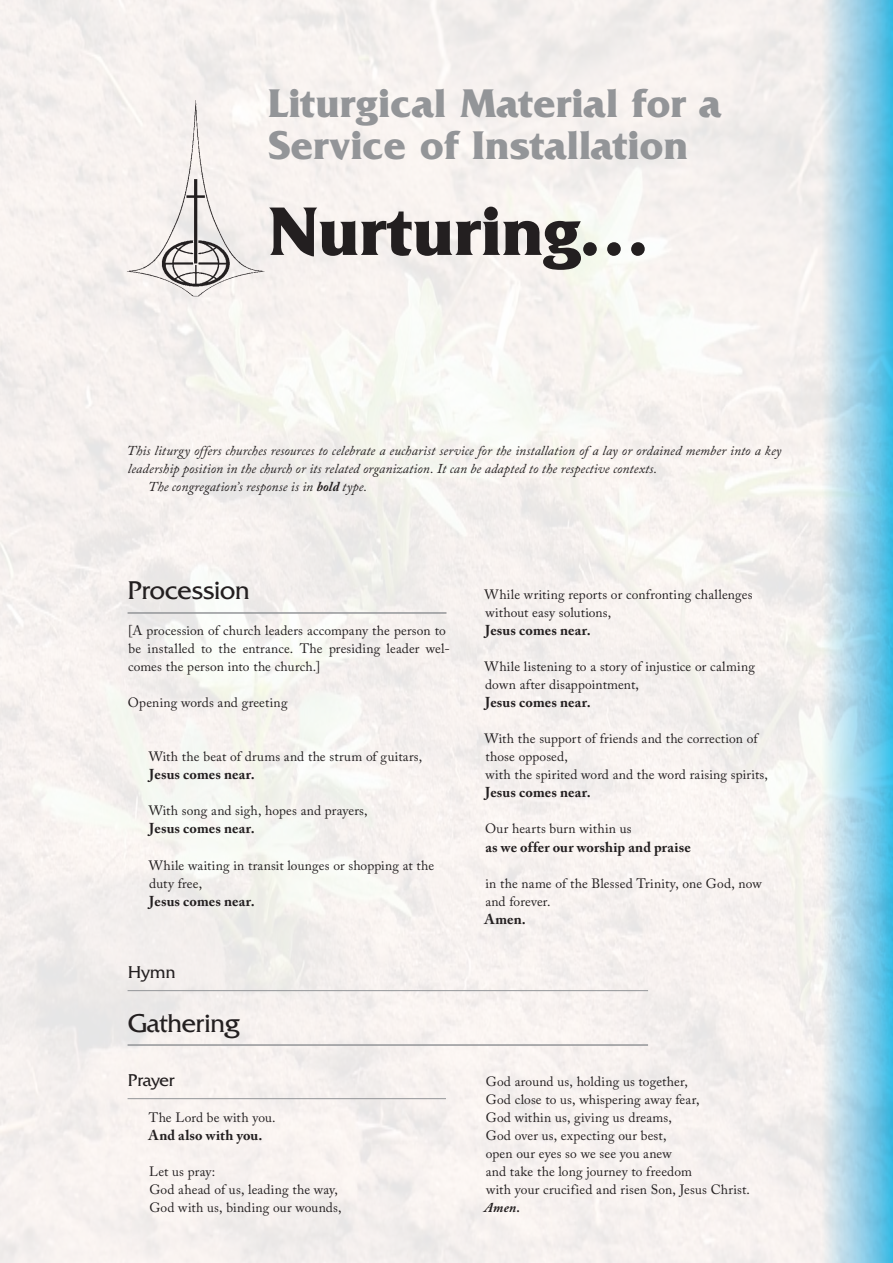
<style>
.page{position:relative;width:893px;height:1263px;background:#fff}
.page>*{position:absolute;margin:0;border:0;box-sizing:border-box;transform-origin:0 0}
.t1{font:700 72px "Friz Quadrata";color:#231f20}
.t2{font:700 42px/42px "Friz Quadrata";letter-spacing:.005em;color:#939598}
.t3{font:27px "Friz Quadrata";letter-spacing:-.01em;color:#231f20}
.t4{font:18px "Friz Quadrata";letter-spacing:-.005em;color:#231f20}
.t5{font:700 14.25px "Adobe Caslon Pro";letter-spacing:.01em;color:#231f20}
.t6{font:13.5px/18px "Adobe Caslon Pro";letter-spacing:.01em;color:#231f20}
.t7{font:italic 13.5px "Adobe Caslon Pro";letter-spacing:.005em;color:#231f20}
.t8{font:italic 700 13.5px "Adobe Caslon Pro";color:#231f20}
.s1{font-weight:700}
</style>
<div class="page">
<div style="left:821px;top:0;width:72px;height:1263px;background:linear-gradient(to right,#faefee,#42b9e4)"></div>
<hr style="left:128px;top:612px;width:318px;height:2px;background:#939598">
<img style="left:115px;top:85px;width:161px;height:224px">
<hr style="left:128px;top:990px;width:520px;height:1px;background:#939598">
<hr style="left:128px;top:1044px;width:520px;height:2px;background:#939598">
<hr style="left:128px;top:1098px;width:318px;height:1px;background:#939598">
<h2 class="t2" style="left:268px;top:83px;width:455px">Liturgical Material for a<br>Service of Installation</h2>
<h1 class="t1" style="left:268px;top:192px;width:383px">Nurturing…</h1>
<p class="t7" style="left:127px;top:443px;width:656px">This liturgy offers churches resources to celebrate a eucharist service for the installation of a lay or ordained member into a key</p>
<p class="t7" style="left:128px;top:461px;width:531px">leadership position in the church or its related organization. It can be adapted to the respective contexts.</p>
<p class="t7" style="left:148px;top:479px;width:221px">The congregation’s response is in <span class="s1">bold</span> type.</p>
<h3 class="t3" style="left:128px;top:576px;width:124px">Procession</h3>
<p class="t6" style="left:128px;top:622px;width:323px">[A procession of church leaders accompany the person to be installed to the entrance. The presiding leader wel&shy;comes the person into the church.]</p>
<p class="t6" style="left:128px;top:694px;width:161px">Opening words and greeting</p>
<p class="t6" style="left:149px;top:748px;width:275px">With the beat of drums and the strum of guitars,</p>
<p class="t5" style="left:149px;top:766px;width:107px">Jesus comes near.</p>
<p class="t6" style="left:149px;top:802px;width:220px">With song and sigh, hopes and prayers,</p>
<p class="t5" style="left:149px;top:820px;width:107px">Jesus comes near.</p>
<p class="t6" style="left:149px;top:856px;width:287px">While waiting in transit lounges or shopping at the duty free,</p>
<p class="t5" style="left:149px;top:892px;width:107px">Jesus comes near.</p>
<h3 class="t4" style="left:128px;top:961px;width:49px">Hymn</h3>
<h3 class="t3" style="left:128px;top:1008px;width:113px">Gathering</h3>
<h3 class="t4" style="left:128px;top:1069px;width:48px">Prayer</h3>
<p class="t6" style="left:149px;top:1108px;width:128px">The Lord be with you.</p>
<p class="t5" style="left:149px;top:1126px;width:115px">And also with you.</p>
<p class="t6" style="left:149px;top:1162px;width:194px">Let us pray:<br>God ahead of us, leading the way,<br>God with us, binding our wounds,</p>
<p class="t6" style="left:485px;top:586px;width:270px">While writing reports or confronting challenges without easy solutions,</p>
<p class="t5" style="left:485px;top:622px;width:107px">Jesus comes near.</p>
<p class="t6" style="left:485px;top:658px;width:272px">While listening to a story of injustice or calming down after disappointment,</p>
<p class="t5" style="left:485px;top:694px;width:107px">Jesus comes near.</p>
<p class="t6" style="left:485px;top:730px;width:285px">With the support of friends and the correction of those opposed,<br>with the spirited word and the word raising spirits,</p>
<p class="t5" style="left:485px;top:784px;width:107px">Jesus comes near.</p>
<p class="t6" style="left:485px;top:820px;width:148px">Our hearts burn within us</p>
<p class="t5" style="left:485px;top:838px;width:207px">as we offer our worship and praise</p>
<p class="t6" style="left:485px;top:874px;width:278px">in the name of the Blessed Trinity, one God, now and forever.</p>
<p class="t5" style="left:484px;top:910px;width:43px">Amen.</p>
<p class="t6" style="left:486px;top:1072px;width:266px">God around us, holding us together,<br>God close to us, whispering away fear,<br>God within us, giving us dreams,<br>God over us, expecting our best,<br>open our eyes so we see you anew<br>and take the long journey to freedom<br>with your crucified and risen Son, Jesus Christ.</p>
<p class="t8" style="left:484px;top:1199px;width:38px">Amen.</p>
</div>
